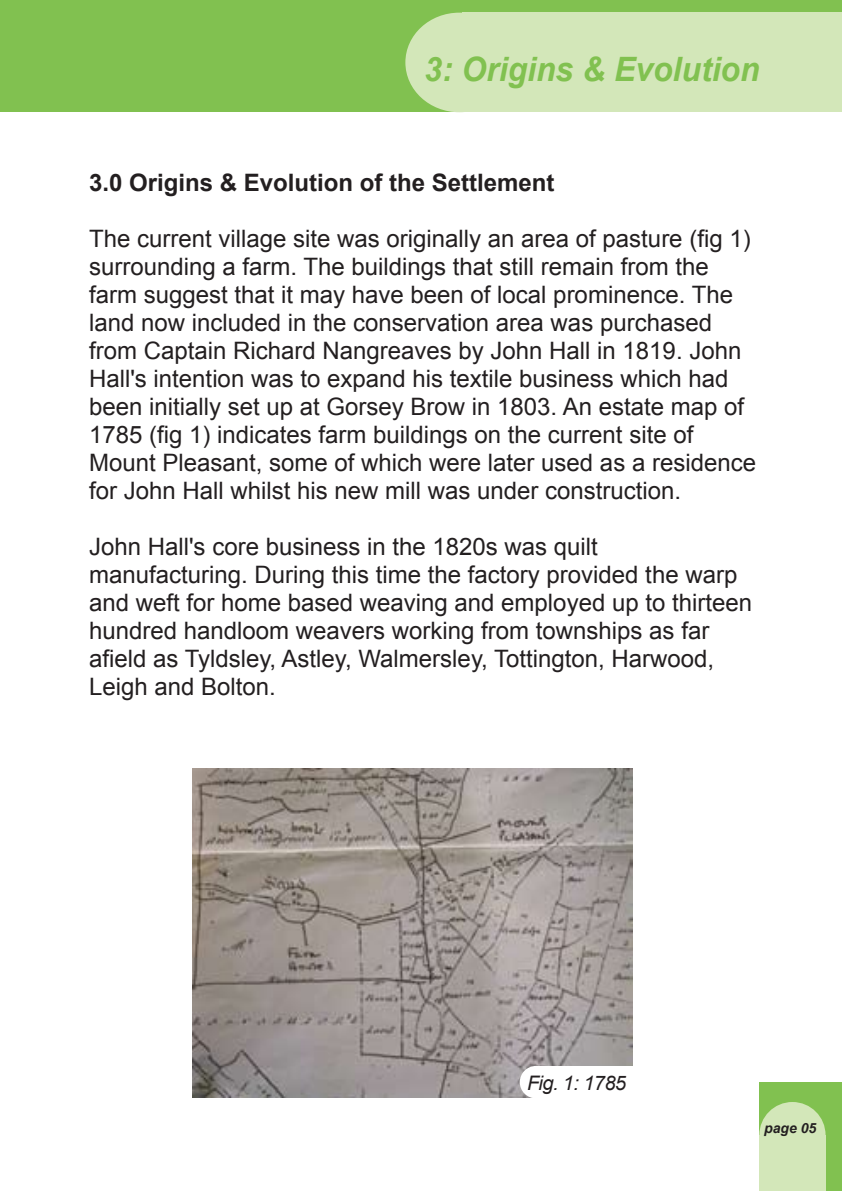
<style>
.page{position:relative;width:842px;height:1191px;background:#fff}
.page>*{position:absolute;margin:0;border:0;box-sizing:border-box;transform-origin:0 0}
.t1{font:italic 700 33.6px "Arial";color:#81c150;scale:.95 1}
.t2{font:24px/28px "Arial";color:#231f20}
.t3{font:700 24px "Arial";color:#231f20}
.t4{font:italic 20px "Arial";letter-spacing:-.03em;color:#231f20}
.t5{font:italic 700 14px "Arial";color:#231f20}
</style>
<div class="page">
<img style="left:193px;top:769px;width:439px;height:328px">
<div style="left:520px;top:1066px;width:32px;height:32px;background:#fff;border-radius:50%"></div>
<div style="left:537px;top:1066px;width:97px;height:32px;background:#fff"></div>
<div style="left:0;top:0;width:842px;height:112px;background:#81c150"></div>
<div style="left:462px;top:13px;width:380px;height:99px;background:#d3e7b9"></div>
<div style="left:405px;top:13px;width:108px;height:99px;background:#d3e7b9;border-radius:50%"></div>
<div style="left:759px;top:1081px;width:83px;height:110px;background:#81c150"></div>
<div style="left:759px;top:1102px;width:66px;height:66px;background:#d3e7b9;border-radius:50%"></div>
<div style="left:759px;top:1135px;width:66px;height:56px;background:#d3e7b9"></div>
<h1 class="t1" style="left:424px;top:47px;width:354px">3: Origins &amp; Evolution</h1>
<p class="t3" style="left:89px;top:167px;width:467px">3.0 Origins &amp; Evolution of the Settlement</p>
<p class="t2" style="left:89px;top:225px;width:668px">The current village site was originally an area of pasture (fig 1) surrounding a farm. The buildings that still remain from the farm suggest that it may have been of local prominence. The land now included in the conservation area was purchased from Captain Richard Nangreaves by John Hall in 1819. John Hall's intention was to expand his textile business which had been initially set up at Gorsey Brow in 1803. An estate map of 1785 (fig 1) indicates farm buildings on the current site of Mount Pleasant, some of which were later used as a residence for John Hall whilst his new mill was under construction.</p>
<p class="t2" style="left:89px;top:533px;width:665px">John Hall's core business in the 1820s was quilt manufacturing. During this time the factory provided the warp and weft for home based weaving and employed up to thirteen hundred handloom weavers working from townships as far afield as Tyldsley, Astley, Walmersley, Tottington, Harwood, Leigh and Bolton.</p>
<p class="t4" style="left:527px;top:1070px;width:101px">Fig. 1: 1785</p>
<p class="t5" style="left:764px;top:1119px;width:54px">page 05</p>
</div>
